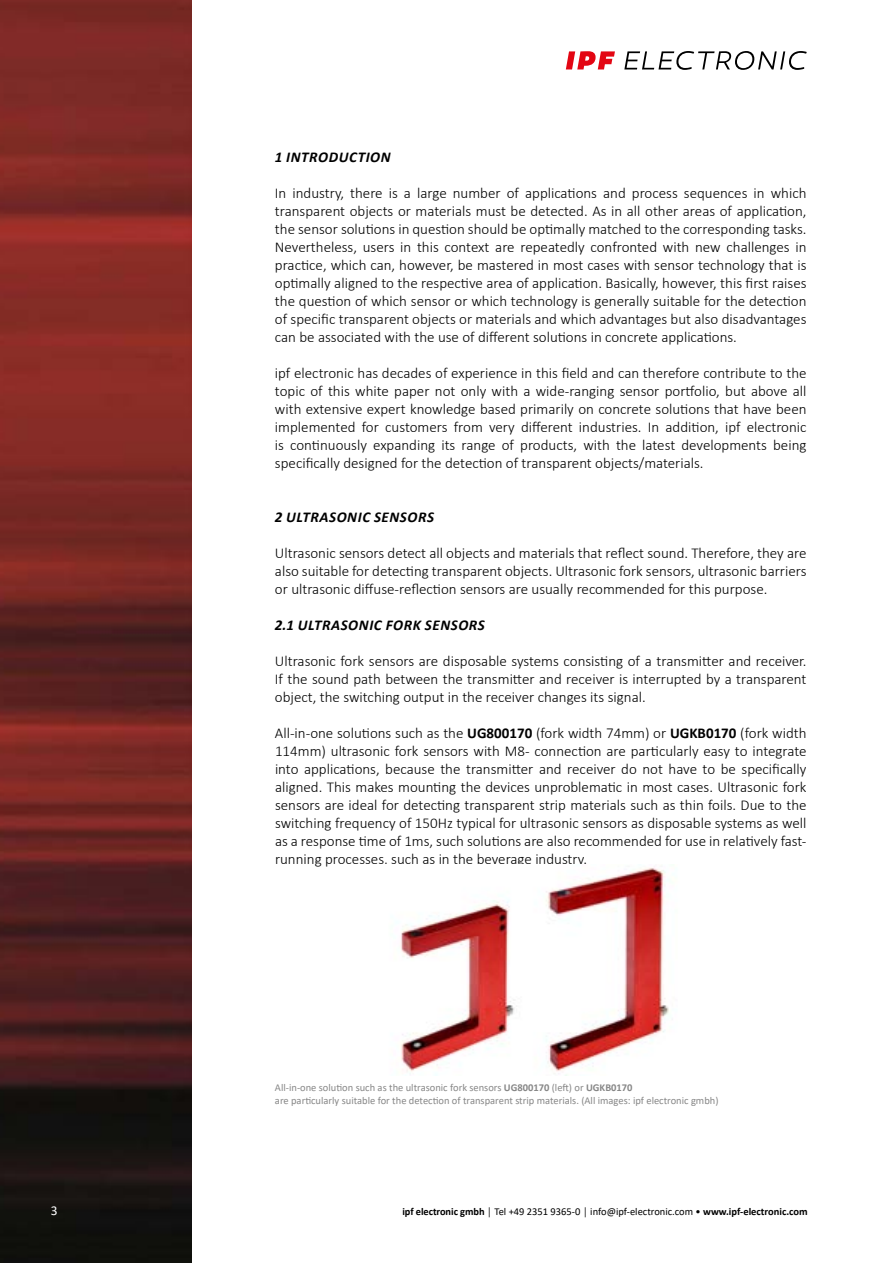
<style>
.page{position:relative;width:893px;height:1263px;background:#fff}
.page>*{position:absolute;margin:0;border:0;box-sizing:border-box;transform-origin:0 0}
.t1{font:300 15px/18px "Calibri";color:#000;text-align:justify}
.t2{font:italic 700 15px "Calibri";letter-spacing:.04em;color:#000}
.t3{font:13.5px "Calibri";color:#fff}
.t4{font:10.5px/12.6px "Calibri";color:#878787}
.t5{font:10.5px "Calibri";color:#000}
.s1{font-weight:700}
</style>
<div class="page">
<img style="left:0;top:0;width:191px;height:1263px">
<svg style="left:624px;top:51px;width:183px;height:19px"></svg>
<svg style="left:566px;top:51px;width:49px;height:18px"></svg>
<img style="left:401px;top:866px;width:268px;height:209px">
<p class="t2" style="left:275px;top:146px;width:117px">1 INTRODUCTION</p>
<p class="t1" style="left:275px;top:184px;width:533px">In industry, there is a large number of applications and process sequences in which transparent objects or materials must be detected. As in all other areas of application, the sensor solutions in question should be optimally matched to the corresponding tasks.<br>Nevertheless, users in this context are repeatedly confronted with new challenges in practice, which can, however, be mastered in most cases with sensor technology that is optimally aligned to the respective area of application. Basically, however, this first raises the question of which sensor or which technology is generally suitable for the detection of specific transparent objects or materials and which advantages but also disadvantages can be associated with the use of different solutions in concrete applications.</p>
<p class="t1" style="left:275px;top:364px;width:533px">ipf electronic has decades of experience in this field and can therefore contribute to the topic of this white paper not only with a wide-ranging sensor portfolio, but above all with extensive expert knowledge based primarily on concrete solutions that have been implemented for customers from very different industries. In addition, ipf electronic is continuously expanding its range of products, with the latest developments being specifically designed for the detection of transparent objects/materials.</p>
<p class="t2" style="left:275px;top:506px;width:161px">2 ULTRASONIC SENSORS</p>
<p class="t1" style="left:275px;top:544px;width:533px">Ultrasonic sensors detect all objects and materials that reflect sound. Therefore, they are also suitable for detecting transparent objects. Ultrasonic fork sensors, ultrasonic barriers or ultrasonic diffuse-reflection sensors are usually recommended for this purpose.</p>
<p class="t2" style="left:275px;top:614px;width:211px">2.1 ULTRASONIC FORK SENSORS</p>
<p class="t1" style="left:275px;top:652px;width:533px">Ultrasonic fork sensors are disposable systems consisting of a transmitter and receiver.<br>If the sound path between the transmitter and receiver is interrupted by a transparent object, the switching output in the receiver changes its signal.</p>
<p class="t1" style="left:275px;top:724px;width:533px">All-in-one solutions such as the <span class="s1">UG800170</span> (fork width 74mm) or <span class="s1">UGKB0170</span> (fork width 114mm) ultrasonic fork sensors with M8- connection are particularly easy to integrate into applications, because the transmitter and receiver do not have to be specifically aligned. This makes mounting the devices unproblematic in most cases. Ultrasonic fork sensors are ideal for detecting transparent strip materials such as thin foils. Due to the switching frequency of 150Hz typical for ultrasonic sensors as disposable systems as well as a response time of 1ms, such solutions are also recommended for use in relatively fast&shy;running processes, such as in the beverage industry.</p>
<p class="t4" style="left:275px;top:1081px;width:445px">All-in-one solution such as the ultrasonic fork sensors <span class="s1">UG800170</span> (left) or <span class="s1">UGKB0170<br></span>are particularly suitable for the detection of transparent strip materials. (All images: ipf electronic gmbh)</p>
<p class="t3" style="left:51px;top:1201px;width:8px">3</p>
<p class="t5" style="left:402px;top:1204px;width:407px"><span class="s1">ipf electronic gmbh</span> │ Tel +49 2351 9365-0 │ info@ipf-electronic.com • <span class="s1">www.ipf-electronic.com</span></p>
</div>
